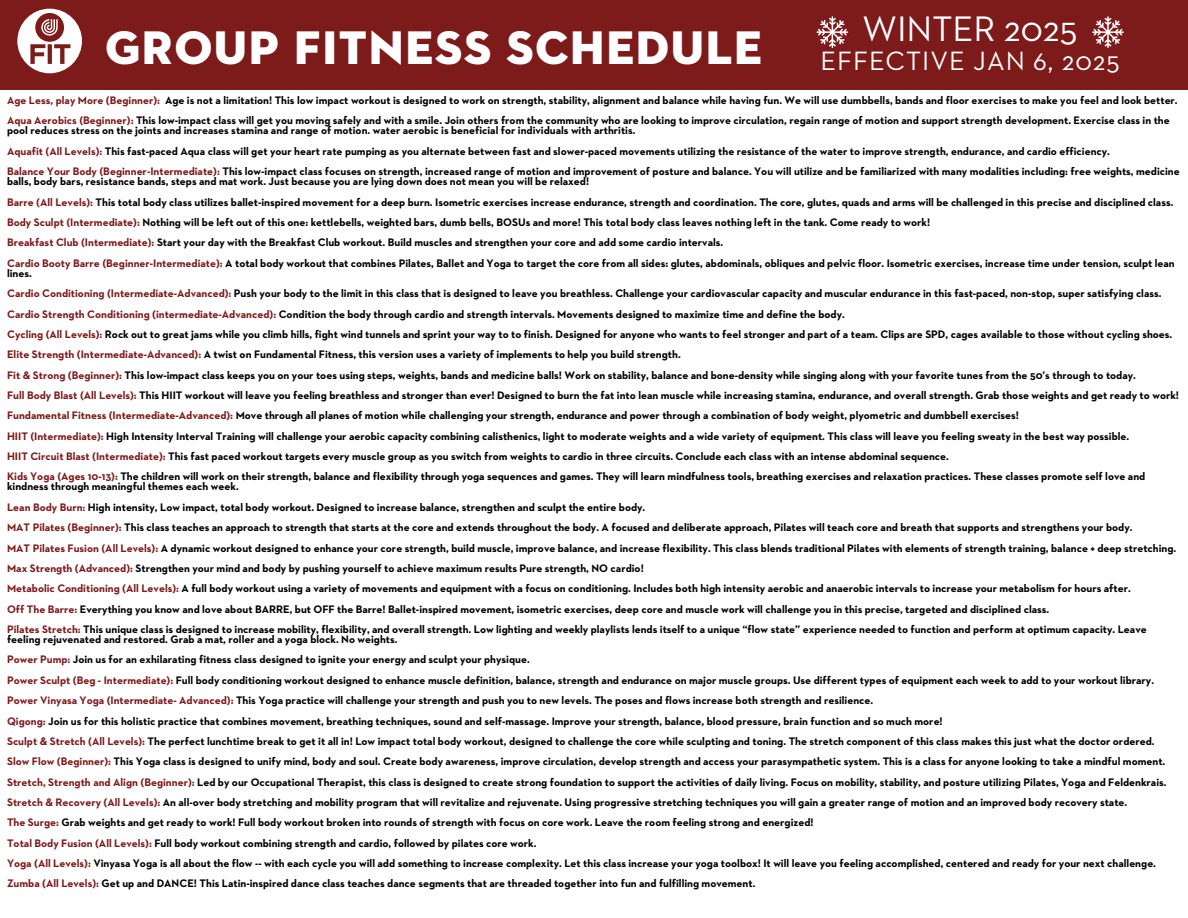
<style>
.page{position:relative;width:1188px;height:918px;background:#fff}
.page>*{position:absolute;margin:0;border:0;box-sizing:border-box;transform-origin:0 0}
.t1{font:48px "Neutraface 2 Display Titling";letter-spacing:.035em;color:#fff}
.t2{font:36.15px "Neutraface 2 Text";color:#fff}
.t3{font:700 11.1px/20.4px "Neutraface 2 Text";color:#000}
.s1{color:#7d1a1a}
</style>
<div class="page">
<div style="left:0;top:0;width:1188px;height:89px;background:#7d1a1a"></div>
<svg style="left:17px;top:9px;width:65px;height:64px"></svg>
<svg style="left:817px;top:16px;width:31px;height:32px"></svg>
<svg style="left:1092px;top:16px;width:32px;height:32px"></svg>
<h2 class="t2" style="left:863px;top:6px;width:216px">WINTER 2025</h2>
<h1 class="t1" style="left:106px;top:18px;width:1016px">GROUP FITNESS SCHEDULE <sub>EFFECTIVE</sub> <sub>JAN</sub> <sub>6,</sub> <sub>2025</sub></h1>
<p class="t3" style="left:7px;top:90px;width:1172px"><span class="s1">Age Less, play More (Beginner):</span> Age is not a limitation! This low impact workout is designed to work on strength, stability, alignment and balance while having fun. We will use dumbbells, bands and floor exercises to make you feel and look better.<br><span class="s1">Aqua Aerobics (Beginner):</span> This low-impact class will get you moving safely and with a smile. Join others from the community who are looking to improve circulation, regain range of motion and support strength development. Exercise class in the</p>
<p class="t3" style="left:7px;top:120px;width:1174px">pool reduces stress on the joints and increases stamina and range of motion. water aerobic is beneficial for individuals with arthritis.<br><span class="s1">Aquafit (All Levels):</span> This fast-paced Aqua class will get your heart rate pumping as you alternate between fast and slower-paced movements utilizing the resistance of the water to improve strength, endurance, and cardio efficiency.<br><span class="s1">Balance Your Body (Beginner-Intermediate):</span> This low-impact class focuses on strength, increased range of motion and improvement of posture and balance. You will utilize and be familiarized with many modalities including: free weights, medicine</p>
<p class="t3" style="left:7px;top:171px;width:1169px">balls, body bars, resistance bands, steps and mat work. Just because you are lying down does not mean you will be relaxed!<br><span class="s1">Barre (All Levels):</span> This total body class utilizes ballet-inspired movement for a deep burn. Isometric exercises increase endurance, strength and coordination. The core, glutes, quads and arms will be challenged in this precise and disciplined class.<br><span class="s1">Body Sculpt (Intermediate):</span> Nothing will be left out of this one: kettlebells, weighted bars, dumb bells, BOSUs and more! This total body class leaves nothing left in the tank. Come ready to work!<br><span class="s1">Breakfast Club (Intermediate):</span> Start your day with the Breakfast Club workout. Build muscles and strengthen your core and add some cardio intervals.<br><span class="s1">Cardio Booty Barre (Beginner-Intermediate):</span> A total body workout that combines Pilates, Ballet and Yoga to target the core from all sides: glutes, abdominals, obliques and pelvic floor. Isometric exercises, increase time under tension, sculpt lean</p>
<p class="t3" style="left:7px;top:263px;width:1173px">lines.<br><span class="s1">Cardio Conditioning (Intermediate-Advanced):</span> Push your body to the limit in this class that is designed to leave you breathless. Challenge your cardiovascular capacity and muscular endurance in this fast-paced, non-stop, super satisfying class.<br><span class="s1">Cardio Strength Conditioning (intermediate-Advanced):</span> Condition the body through cardio and strength intervals. Movements designed to maximize time and define the body.<br><span class="s1">Cycling (All Levels):</span> Rock out to great jams while you climb hills, fight wind tunnels and sprint your way to to finish. Designed for anyone who wants to feel stronger and part of a team. Clips are SPD, cages available to those without cycling shoes.<br><span class="s1">Elite Strength (Intermediate-Advanced):</span> A twist on Fundamental Fitness, this version uses a variety of implements to help you build strength.<br><span class="s1">Fit &amp; Strong (Beginner):</span> This low-impact class keeps you on your toes using steps, weights, bands and medicine balls! Work on stability, balance and bone-density while singing along with your favorite tunes from the 50’s through to today.<br><span class="s1">Full Body Blast (All Levels):</span> This HIIT workout will leave you feeling breathless and stronger than ever! Designed to burn the fat into lean muscle while increasing stamina, endurance, and overall strength. Grab those weights and get ready to work!<br><span class="s1">Fundamental Fitness (Intermediate-Advanced):</span> Move through all planes of motion while challenging your strength, endurance and power through a combination of body weight, plyometric and dumbbell exercises!<br><span class="s1">HIIT (Intermediate):</span> High Intensity Interval Training will challenge your aerobic capacity combining calisthenics, light to moderate weights and a wide variety of equipment. This class will leave you feeling sweaty in the best way possible.<br><span class="s1">HIIT Circuit Blast (Intermediate):</span> This fast paced workout targets every muscle group as you switch from weights to cardio in three circuits. Conclude each class with an intense abdominal sequence.<br><span class="s1">Kids Yoga (Ages 10-13):</span> The children will work on their strength, balance and flexibility through yoga sequences and games. They will learn mindfulness tools, breathing exercises and relaxation practices. These classes promote self love and</p>
<p class="t3" style="left:7px;top:476px;width:1171px">kindness through meaningful themes each week.<br><span class="s1">Lean Body Burn:</span> High intensity, Low impact, total body workout. Designed to increase balance, strengthen and sculpt the entire body.<br><span class="s1">MAT Pilates (Beginner):</span> This class teaches an approach to strength that starts at the core and extends throughout the body. A focused and deliberate approach, Pilates will teach core and breath that supports and strengthens your body.<br><span class="s1">MAT Pilates Fusion (All Levels):</span> A dynamic workout designed to enhance your core strength, build muscle, improve balance, and increase flexibility. This class blends traditional Pilates with elements of strength training, balance + deep stretching.<br><span class="s1">Max Strength (Advanced):</span> Strengthen your mind and body by pushing yourself to achieve maximum results Pure strength, NO cardio!<br><span class="s1">Metabolic Conditioning (All Levels):</span> A full body workout using a variety of movements and equipment with a focus on conditioning. Includes both high intensity aerobic and anaerobic intervals to increase your metabolism for hours after.<br><span class="s1">Off The Barre:</span> Everything you know and love about BARRE, but OFF the Barre! Ballet-inspired movement, isometric exercises, deep core and muscle work will challenge you in this precise, targeted and disciplined class.<br><span class="s1">Pilates Stretch:</span> This unique class is designed to increase mobility, flexibility, and overall strength. Low lighting and weekly playlists lends itself to a unique “flow state” experience needed to function and perform at optimum capacity. Leave</p>
<p class="t3" style="left:7px;top:629px;width:1161px">feeling rejuvenated and restored. Grab a mat, roller and a yoga block. No weights.<br><span class="s1">Power Pump:</span> Join us for an exhilarating fitness class designed to ignite your energy and sculpt your physique.<br><span class="s1">Power Sculpt (Beg - Intermediate):</span> Full body conditioning workout designed to enhance muscle definition, balance, strength and endurance on major muscle groups. Use different types of equipment each week to add to your workout library.<br><span class="s1">Power Vinyasa Yoga (Intermediate- Advanced):</span> This Yoga practice will challenge your strength and push you to new levels. The poses and flows increase both strength and resilience.<br><span class="s1">Qigong:</span> Join us for this holistic practice that combines movement, breathing techniques, sound and self-massage. Improve your strength, balance, blood pressure, brain function and so much more!<br><span class="s1">Sculpt &amp; Stretch (All Levels):</span> The perfect lunchtime break to get it all in! Low impact total body workout, designed to challenge the core while sculpting and toning. The stretch component of this class makes this just what the doctor ordered.<br><span class="s1">Slow Flow (Beginner):</span> This Yoga class is designed to unify mind, body and soul. Create body awareness, improve circulation, develop strength and access your parasympathetic system. This is a class for anyone looking to take a mindful moment.<br><span class="s1">Stretch, Strength and Align (Beginner):</span> Led by our Occupational Therapist, this class is designed to create strong foundation to support the activities of daily living. Focus on mobility, stability, and posture utilizing Pilates, Yoga and Feldenkrais.<br><span class="s1">Stretch &amp; Recovery (All Levels):</span> An all-over body stretching and mobility program that will revitalize and rejuvenate. Using progressive stretching techniques you will gain a greater range of motion and an improved body recovery state.<br><span class="s1">The Surge:</span> Grab weights and get ready to work! Full body workout broken into rounds of strength with focus on core work. Leave the room feeling strong and energized!<br><span class="s1">Total Body Fusion (All Levels):</span> Full body workout combining strength and cardio, followed by pilates core work.<br><span class="s1">Yoga (All Levels):</span> Vinyasa Yoga is all about the flow -- with each cycle you will add something to increase complexity. Let this class increase your yoga toolbox! It will leave you feeling accomplished, centered and ready for your next challenge.<br><span class="s1">Zumba (All Levels):</span> Get up and DANCE! This Latin-inspired dance class teaches dance segments that are threaded together into fun and fulfilling movement.</p>
</div>
